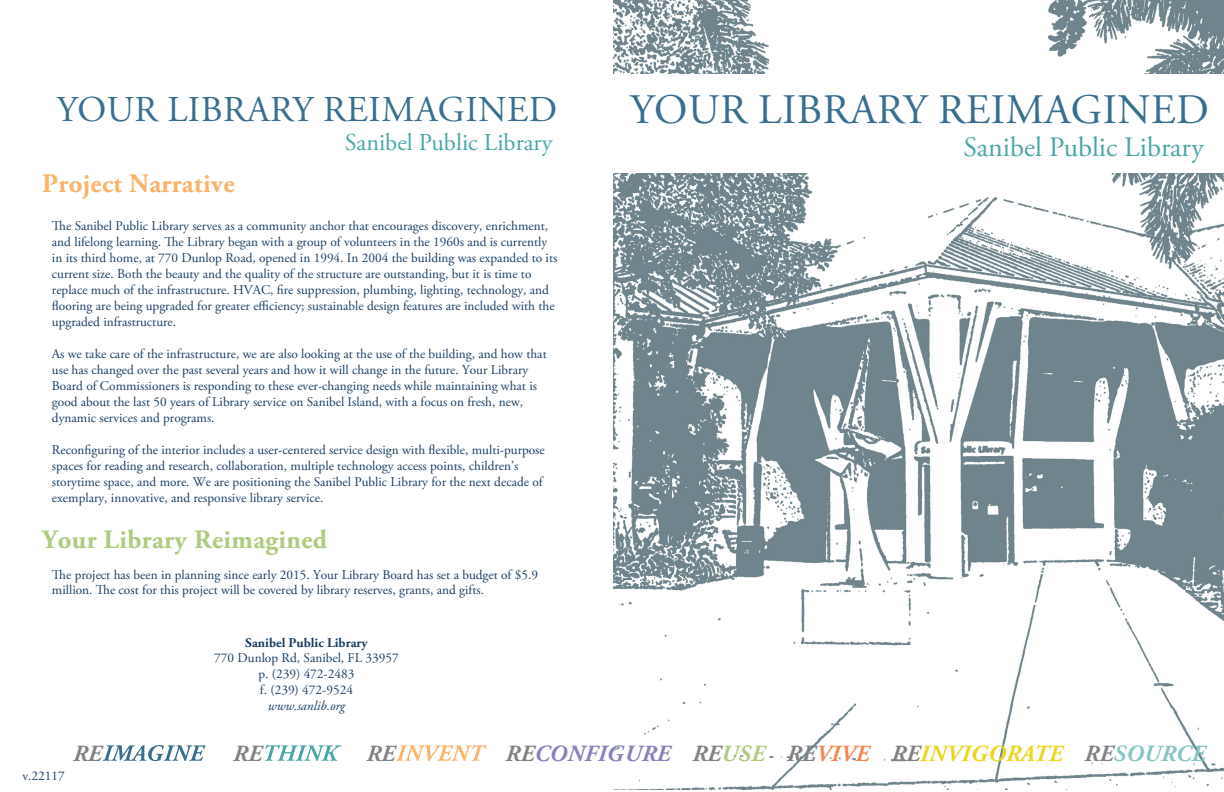
<style>
.page{position:relative;width:1224px;height:792px;background:#fff}
.page>*{position:absolute;margin:0;border:0;box-sizing:border-box;transform-origin:0 0}
.t1{font:42px "Adobe Garamond Pro";letter-spacing:.015em;color:#386e8f}
.t2{font:36.3px "Adobe Garamond Pro";letter-spacing:.015em;color:#386e8f}
.t3{font:28px "Adobe Garamond Pro";color:#4ba7a7}
.t4{font:700 26.6px "Adobe Garamond Pro";letter-spacing:.015em;color:#afcb7e}
.t5{font:700 26.6px "Adobe Garamond Pro";letter-spacing:.015em;color:#fbb269}
.t6{font:24.2px "Adobe Garamond Pro";color:#4ba7a7}
.t7{font:italic 700 23.2px "Adobe Garamond Pro";letter-spacing:.015em;color:#808285}
.t8{font:13.3px/16px "Adobe Garamond Pro";color:#1b4064}
.t9{font:700 13.3px "Adobe Garamond Pro";color:#1b4064}
.t10{font:italic 13.3px "Adobe Garamond Pro";color:#1b4064}
.s1{color:#8781bd}
.s2{color:#afcb7e}
.s3{color:#f58652}
.s4{color:#ecd51d}
.s5{color:#85c5c4}
</style>
<div class="page">
<svg style="left:103px;top:745px;width:103px;height:16px"></svg>
<svg style="left:265px;top:745px;width:76px;height:16px"></svg>
<svg style="left:396px;top:745px;width:91px;height:16px"></svg>
<img style="left:613px;top:0;width:611px;height:789px">
<div style="left:609px;top:74px;width:615px;height:99px;background:#fff"></div>
<p class="t1" style="left:630px;top:85px;width:580px">YOUR LIBRARY REIMAGINED</p>
<p class="t3" style="left:964px;top:131px;width:242px">Sanibel Public Library</p>
<h1 class="t2" style="left:57px;top:88px;width:502px">YOUR LIBRARY REIMAGINED</h1>
<h1 class="t6" style="left:345px;top:128px;width:209px">Sanibel Public Library</h1>
<p class="t5" style="left:42px;top:168px;width:194px">Project Narrative</p>
<p class="t8" style="left:52px;top:219px;width:507px">The Sanibel Public Library serves as a community anchor that encourages discovery, enrichment, and lifelong learning. The Library began with a group of volunteers in the 1960s and is currently in its third home, at 770 Dunlop Road, opened in 1994. In 2004 the building was expanded to its current size. Both the beauty and the quality of the structure are outstanding, but it is time to replace much of the infrastructure. HVAC, fire suppression, plumbing, lighting, technology, and flooring are being upgraded for greater efficiency; sustainable design features are included with the upgraded infrastructure.</p>
<p class="t8" style="left:52px;top:346px;width:496px">As we take care of the infrastructure, we are also looking at the use of the building, and how that use has changed over the past several years and how it will change in the future. Your Library Board of Commissioners is responding to these ever-changing needs while maintaining what is good about the last 50 years of Library service on Sanibel Island, with a focus on fresh, new, dynamic services and programs.</p>
<p class="t8" style="left:52px;top:442px;width:494px">Reconfiguring of the interior includes a user-centered service design with flexible, multi-purpose spaces for reading and research, collaboration, multiple technology access points, children’s storytime space, and more. We are positioning the Sanibel Public Library for the next decade of exemplary, innovative, and responsive library service.</p>
<h1 class="t4" style="left:42px;top:524px;width:287px">Your Library Reimagined</h1>
<p class="t8" style="left:52px;top:567px;width:488px">The project has been in planning since early 2015. Your Library Board has set a budget of $5.9 million. The cost for this project will be covered by library reserves, grants, and gifts.</p>
<h3 class="t9" style="left:245px;top:635px;width:124px">Sanibel Public Library</h3>
<p class="t8" style="left:214px;top:651px;width:186px">770 Dunlop Rd, Sanibel, FL 33957</p>
<p class="t8" style="left:259px;top:667px;width:97px">p. (239) 472-2483</p>
<p class="t8" style="left:260px;top:683px;width:95px">f. (239) 472-9524</p>
<p class="t10" style="left:268px;top:698px;width:79px">www.sanlib.org</p>
<p class="t7" style="left:73px;top:740px;width:30px">RE</p>
<p class="t7" style="left:233px;top:740px;width:30px">RE</p>
<p class="t7" style="left:366px;top:740px;width:30px">RE</p>
<p class="t7" style="left:506px;top:740px;width:701px">RE<span class="s1">CONFIGURE</span> RE<span class="s2">USE</span> RE<span class="s3">VIVE</span> RE<span class="s4">INVIGORATE</span> RE<span class="s5">SOURCE</span></p>
<p class="t8" style="left:22px;top:768px;width:44px">v.22117</p>
</div>
